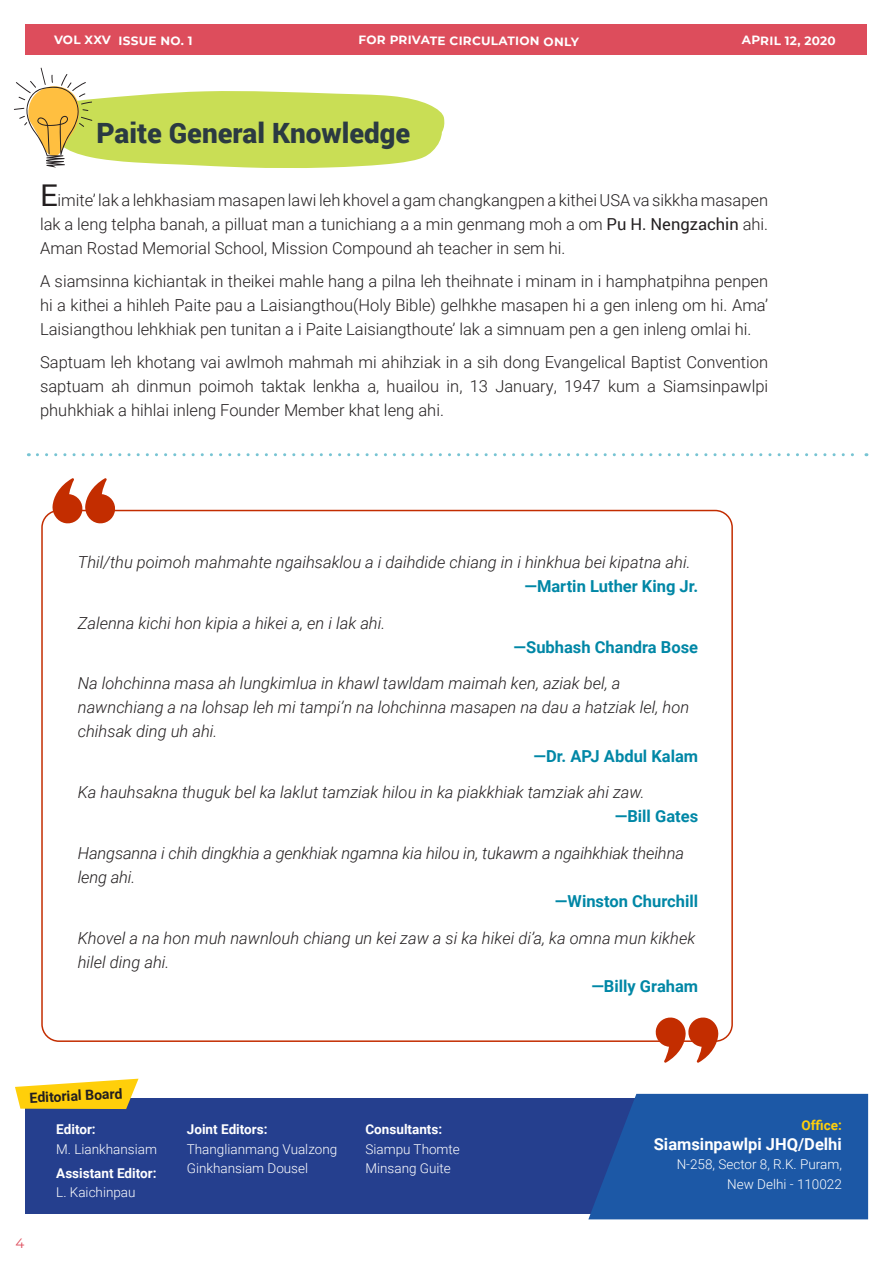
<style>
.page{position:relative;width:893px;height:1263px;background:#fff}
.page>*{position:absolute;margin:0;border:0;box-sizing:border-box;transform-origin:0 0}
.t1{font:900 27.9px "Roboto";color:#2b3a42}
.t2{font:300 16.5px/24px "Roboto";color:#231f20;text-align:justify}
.t3{font:italic 300 16.5px/24px "Roboto";color:#231f20}
.t4{font:700 16.5px "Roboto";color:#0087a6}
.t5{font:700 16.5px "Roboto";color:#fff}
.t6{font:700 14.1px "Roboto";color:#231f20}
.t7{font:300 13.5px/19.5px "Roboto";color:#fff}
.t8{font:700 13.5px "Roboto";color:#fff}
.t9{font:700 13.5px "Roboto";color:#ffcf0a}
.t10{font:13.5px "Montserrat";color:#dd4d5c}
.t11{font:700 12px "Montserrat";letter-spacing:.015em;color:#fff}
.s1{font-weight:400;font-size:30px}
.s2{font-weight:400}
</style>
<div class="page">
<svg style="left:14px;top:67px;width:431px;height:101px"></svg>
<svg style="left:52px;top:478px;width:64px;height:46px"></svg>
<svg style="left:654px;top:1017px;width:65px;height:46px"></svg>
<svg style="left:37px;top:453px;width:830px;height:3px"></svg>
<div style="left:26px;top:1099px;width:754px;height:115px;background:#253f8e"></div>
<svg style="left:588px;top:1094px;width:280px;height:125px;background:#1e56a4"></svg>
<svg style="left:15px;top:1079px;width:124px;height:30px"></svg>
<div style="left:26px;top:25px;width:841px;height:30px;background:#dd4d5c"></div>
<p class="t11" style="left:54px;top:32px;width:140px">VOL XXV ISSUE NO. 1</p>
<p class="t11" style="left:359px;top:32px;width:222px">FOR PRIVATE CIRCULATION ONLY</p>
<p class="t11" style="left:742px;top:32px;width:96px">APRIL 12, 2020</p>
<p class="t1" style="left:96px;top:113px;width:315px">Paite General Knowledge</p>
<p class="t2" style="left:40px;top:187px;width:730px"><span class="s1">E</span>imite’ lak a lehkhasiam masapen lawi leh khovel a gam changkangpen a kithei USA va sikkha masapen lak a leng telpha banah, a pilluat man a tunichiang a a min genmang moh a om <span class="s2">Pu H. Nengzachin</span> ahi.<br>Aman Rostad Memorial School, Mission Compound ah teacher in sem hi.</p>
<p class="t2" style="left:40px;top:268px;width:730px">A siamsinna kichiantak in theikei mahle hang a pilna leh theihnate i minam in i hamphatpihna penpen hi a kithei a hihleh Paite pau a Laisiangthou(Holy Bible) gelhkhe masapen hi a gen inleng om hi. Ama’ Laisiangthou lehkhiak pen tunitan a i Paite Laisiangthoute’ lak a simnuam pen a gen inleng omlai hi.</p>
<p class="t2" style="left:40px;top:349px;width:730px">Saptuam leh khotang vai awlmoh mahmah mi ahihziak in a sih dong Evangelical Baptist Convention saptuam ah dinmun poimoh taktak lenkha a, huailou in, 13 January, 1947 kum a Siamsinpawlpi phuhkhiak a hihlai inleng Founder Member khat leng ahi.</p>
<p class="t3" style="left:78px;top:549px;width:614px">Thil/thu poimoh mahmahte ngaihsaklou a i daihdide chiang in i hinkhua bei kipatna ahi.</p>
<p class="t4" style="left:524px;top:574px;width:175px">—Martin Luther King Jr.</p>
<p class="t3" style="left:78px;top:610px;width:309px">Zalenna kichi hon kipia a hikei a, en i lak ahi.</p>
<p class="t4" style="left:514px;top:635px;width:186px">—Subhash Chandra Bose</p>
<p class="t3" style="left:78px;top:671px;width:613px">Na lohchinna masa ah lungkimlua in khawl tawldam maimah ken, aziak bel, a nawnchiang a na lohsap leh mi tampi’n na lohchinna masapen na dau a hatziak lel, hon chihsak ding uh ahi.</p>
<p class="t4" style="left:533px;top:744px;width:166px">—Dr. APJ Abdul Kalam</p>
<p class="t3" style="left:78px;top:780px;width:568px">Ka hauhsakna thuguk bel ka laklut tamziak hilou in ka piakkhiak tamziak ahi zaw.</p>
<p class="t4" style="left:615px;top:805px;width:85px">—Bill Gates</p>
<p class="t3" style="left:78px;top:840px;width:608px">Hangsanna i chih dingkhia a genkhiak ngamna kia hilou in, tukawm a ngaihkhiak theihna leng ahi.</p>
<p class="t4" style="left:555px;top:889px;width:145px">—Winston Churchill</p>
<p class="t3" style="left:78px;top:925px;width:619px">Khovel a na hon muh nawnlouh chiang un kei zaw a si ka hikei di’a, ka omna mun kikhek hilel ding ahi.</p>
<p class="t4" style="left:591px;top:974px;width:108px">—Billy Graham</p>
<p class="t6" style="left:29px;top:1088px;width:95px;rotate:-3deg">Editorial Board</p>
<p class="t8" style="left:56px;top:1120px;width:41px">Editor:</p>
<p class="t7" style="left:56px;top:1139px;width:102px">M. Liankhansiam</p>
<p class="t8" style="left:56px;top:1163px;width:102px">Assistant Editor:</p>
<p class="t7" style="left:56px;top:1182px;width:81px">L. Kaichinpau</p>
<p class="t10" style="left:15px;top:1234px;width:10px">4</p>
<p class="t8" style="left:187px;top:1120px;width:82px">Joint Editors:</p>
<p class="t7" style="left:187px;top:1139px;width:152px">Thanglianmang Vualzong<br>Ginkhansiam Dousel</p>
<p class="t8" style="left:365px;top:1120px;width:78px">Consultants:</p>
<p class="t7" style="left:365px;top:1139px;width:96px">Siampu Thomte<br>Minsang Guite</p>
<p class="t9" style="left:801px;top:1116px;width:42px">Office:</p>
<p class="t5" style="left:654px;top:1132px;width:190px">Siamsinpawlpi JHQ/Delhi</p>
<p class="t7" style="left:677px;top:1154px;width:167px;text-align:right">N-258, Sector 8, R.K. Puram,<br>New Delhi - 110022</p>
</div>
